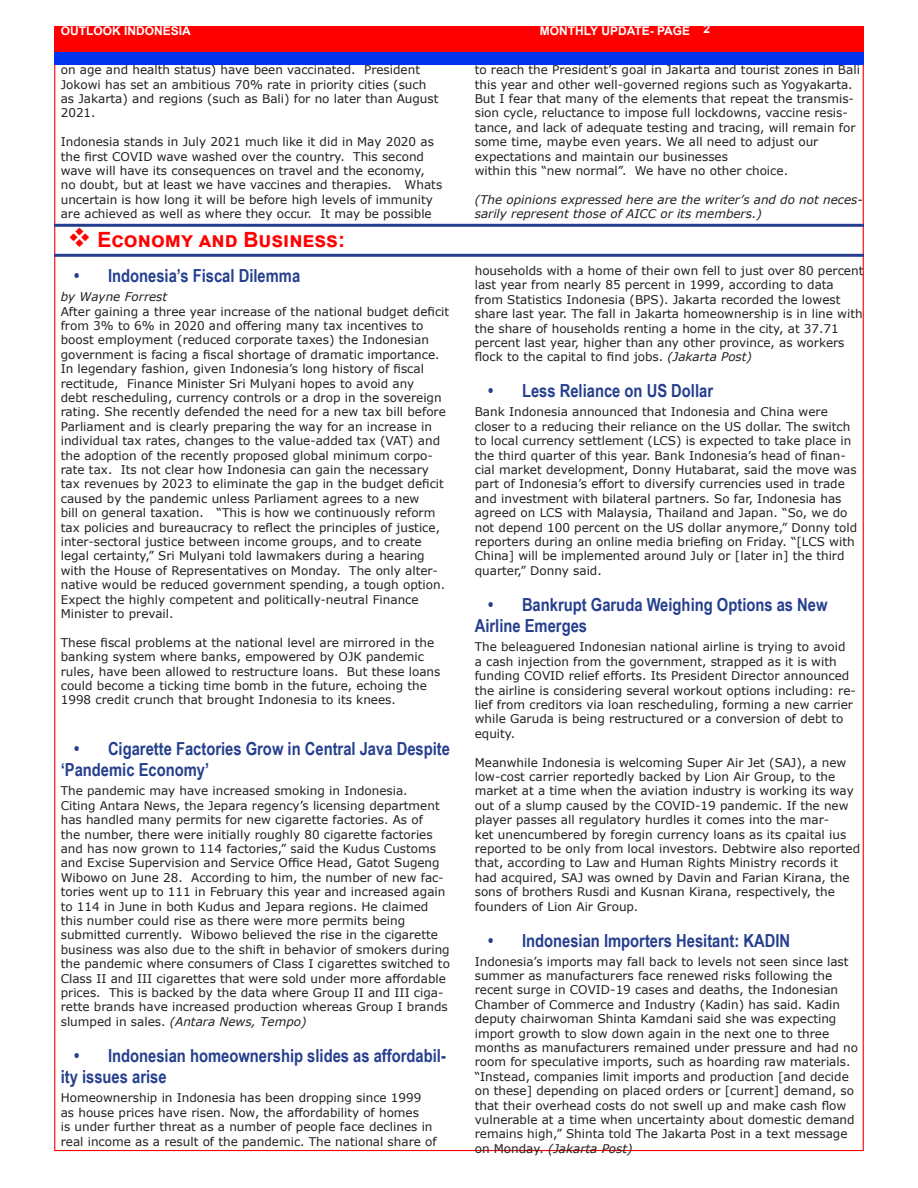
<style>
.page{position:relative;width:918px;height:1188px;background:#fff}
.page>*{position:absolute;margin:0;border:0;box-sizing:border-box;transform-origin:0 0}
.SubHead{font:700 21px "Arial";color:#f00}
.t1{font:700 18px/21.6px "Arial Narrow";color:#253f8e}
.t2{font:12px/14.4px "Verdana";color:#231f20}
.t3{font:italic 12px/14.4px "Verdana";color:#231f20}
.t4{font:700 12px "Arial";color:#fff}
.s1{font-style:italic}
</style>
<div class="page">
<div style="left:54px;top:26px;width:810px;height:26px;background:#f00"></div>
<div style="left:54px;top:52px;width:810px;height:13px;background:#0034ec"></div>
<hr style="left:54px;top:224px;width:810px;height:3px;background:#253f8e">
<hr style="left:54px;top:254px;width:810px;height:3px;background:#253f8e">
<p class="t4" style="left:61px;top:22px;width:132px">OUTLOOK INDONESIA</p>
<p class="t4" style="left:540px;top:22px;width:152px">MONTHLY UPDATE- PAGE</p>
<p class="t4" style="left:703px;top:21px;width:8px">2</p>
<p class="t2" style="left:61px;top:63px;width:379px">on age and health status) have been vaccinated. President Jokowi has set an ambitious 70% rate in priority cities (such as Jakarta) and regions (such as Bali) for no later than August 2021.</p>
<p class="t2" style="left:61px;top:135px;width:383px">Indonesia stands in July 2021 much like it did in May 2020 as the first COVID wave washed over the country. This second wave will have its consequences on travel and the economy, no doubt, but at least we have vaccines and therapies. Whats uncertain is how long it will be before high levels of immunity are achieved as well as where they occur. It may be possible</p>
<p class="SubHead" style="left:68px;top:225px;width:279px">❖ Economy and Business:</p>
<p class="t1" style="left:74px;top:264px;width:228px">• Indonesia’s Fiscal Dilemma</p>
<p class="t3" style="left:61px;top:289px;width:108px">by Wayne Forrest</p>
<p class="t2" style="left:61px;top:304px;width:390px">After gaining a three year increase of the national budget deficit from 3% to 6% in 2020 and offering many tax incentives to boost employment (reduced corporate taxes) the Indonesian government is facing a fiscal shortage of dramatic importance.<br>In legendary fashion, given Indonesia’s long history of fiscal rectitude, Finance Minister Sri Mulyani hopes to avoid any<br>debt rescheduling, currency controls or a drop in the sovereign rating. She recently defended the need for a new tax bill before Parliament and is clearly preparing the way for an increase in individual tax rates, changes to the value-added tax (VAT) and the adoption of the recently proposed global minimum corpo&shy;rate tax. Its not clear how Indonesia can gain the necessary tax revenues by 2023 to eliminate the gap in the budget deficit caused by the pandemic unless Parliament agrees to a new<br>bill on general taxation. “This is how we continuously reform tax policies and bureaucracy to reflect the principles of justice, inter-sectoral justice between income groups, and to create legal certainty,” Sri Mulyani told lawmakers during a hearing with the House of Representatives on Monday. The only alter&shy;native would be reduced government spending, a tough option.<br>Expect the highly competent and politically-neutral Finance Minister to prevail.</p>
<p class="t2" style="left:61px;top:635px;width:381px">These fiscal problems at the national level are mirrored in the banking system where banks, empowered by OJK pandemic rules, have been allowed to restructure loans. But these loans could become a ticking time bomb in the future, echoing the 1998 credit crunch that brought Indonesia to its knees.</p>
<p class="t1" style="left:61px;top:737px;width:391px;text-indent:14px">• Cigarette Factories Grow in Central Java Despite ‘Pandemic Economy’</p>
<p class="t2" style="left:61px;top:784px;width:391px">The pandemic may have increased smoking in Indonesia.<br>Citing Antara News, the Jepara regency’s licensing department has handled many permits for new cigarette factories. As of<br>the number, there were initially roughly 80 cigarette factories and has now grown to 114 factories,” said the Kudus Customs and Excise Supervision and Service Office Head, Gatot Sugeng Wibowo on June 28. According to him, the number of new fac&shy;tories went up to 111 in February this year and increased again to 114 in June in both Kudus and Jepara regions. He claimed this number could rise as there were more permits being submitted currently. Wibowo believed the rise in the cigarette business was also due to the shift in behavior of smokers during the pandemic where consumers of Class I cigarettes switched to Class II and III cigarettes that were sold under more affordable prices. This is backed by the data where Group II and III ciga&shy;rette brands have increased production whereas Group I brands slumped in sales. <span class="s1">(Antara News, Tempo)</span></p>
<p class="t1" style="left:61px;top:1044px;width:387px;text-indent:14px">• Indonesian homeownership slides as affordabil&shy;ity issues arise</p>
<p class="t2" style="left:61px;top:1091px;width:377px">Homeownership in Indonesia has been dropping since 1999 as house prices have risen. Now, the affordability of homes<br>is under further threat as a number of people face declines in real income as a result of the pandemic. The national share of</p>
<p class="t2" style="left:475px;top:63px;width:387px">to reach the President’s goal in Jakarta and tourist zones in Bali this year and other well-governed regions such as Yogyakarta.<br>But I fear that many of the elements that repeat the transmis&shy;sion cycle, reluctance to impose full lockdowns, vaccine resis&shy;tance, and lack of adequate testing and tracing, will remain for some time, maybe even years. We all need to adjust our expectations and maintain our businesses<br>within this “new normal”. We have no other choice.</p>
<p class="t3" style="left:475px;top:192px;width:390px">(The opinions expressed here are the writer’s and do not neces&shy;sarily represent those of AICC or its members.)</p>
<p class="t2" style="left:475px;top:263px;width:390px">households with a home of their own fell to just over 80 percent last year from nearly 85 percent in 1999, according to data from Statistics Indonesia (BPS). Jakarta recorded the lowest share last year. The fall in Jakarta homeownership is in line with the share of households renting a home in the city, at 37.71 percent last year, higher than any other province, as workers flock to the capital to find jobs. <span class="s1">(Jakarta Post)</span></p>
<p class="t1" style="left:488px;top:379px;width:226px">• Less Reliance on US Dollar</p>
<p class="t2" style="left:475px;top:405px;width:384px">Bank Indonesia announced that Indonesia and China were closer to a reducing their reliance on the US dollar. The switch to local currency settlement (LCS) is expected to take place in the third quarter of this year. Bank Indonesia’s head of finan&shy;cial market development, Donny Hutabarat, said the move was part of Indonesia’s effort to diversify currencies used in trade and investment with bilateral partners. So far, Indonesia has agreed on LCS with Malaysia, Thailand and Japan. “So, we do not depend 100 percent on the US dollar anymore,” Donny told reporters during an online media briefing on Friday. “[LCS with China] will be implemented around July or [later in] the third quarter,” Donny said.</p>
<p class="t1" style="left:475px;top:593px;width:354px;text-indent:14px">• Bankrupt Garuda Weighing Options as New<br>Airline Emerges</p>
<p class="t2" style="left:475px;top:640px;width:383px">The beleaguered Indonesian national airline is trying to avoid<br>a cash injection from the government, strapped as it is with funding COVID relief efforts. Its President Director announced the airline is considering several workout options including: re&shy;lief from creditors via loan rescheduling, forming a new carrier while Garuda is being restructured or a conversion of debt to equity.</p>
<p class="t2" style="left:475px;top:755px;width:387px">Meanwhile Indonesia is welcoming Super Air Jet (SAJ), a new low-cost carrier reportedly backed by Lion Air Group, to the market at a time when the aviation industry is working its way out of a slump caused by the COVID-19 pandemic. If the new player passes all regulatory hurdles it comes into the mar-<br>ket unencumbered by foregin currency loans as its cpaital ius reported to be only from local investors. Debtwire also reported that, according to Law and Human Rights Ministry records it had acquired, SAJ was owned by Davin and Farian Kirana, the sons of brothers Rusdi and Kusnan Kirana, respectively, the founders of Lion Air Group.</p>
<p class="t1" style="left:488px;top:929px;width:303px">• Indonesian Importers Hesitant: KADIN</p>
<p class="t2" style="left:475px;top:954px;width:385px">Indonesia’s imports may fall back to levels not seen since last summer as manufacturers face renewed risks following the recent surge in COVID-19 cases and deaths, the Indonesian Chamber of Commerce and Industry (Kadin) has said. Kadin deputy chairwoman Shinta Kamdani said she was expecting import growth to slow down again in the next one to three months as manufacturers remained under pressure and had no room for speculative imports, such as hoarding raw materials. “Instead, companies limit imports and production [and decide on these] depending on placed orders or [current] demand, so that their overhead costs do not swell up and make cash flow vulnerable at a time when uncertainty about domestic demand remains high,” Shinta told The Jakarta Post in a text message on Monday. <span class="s1">(Jakarta Post)</span></p>
</div>
